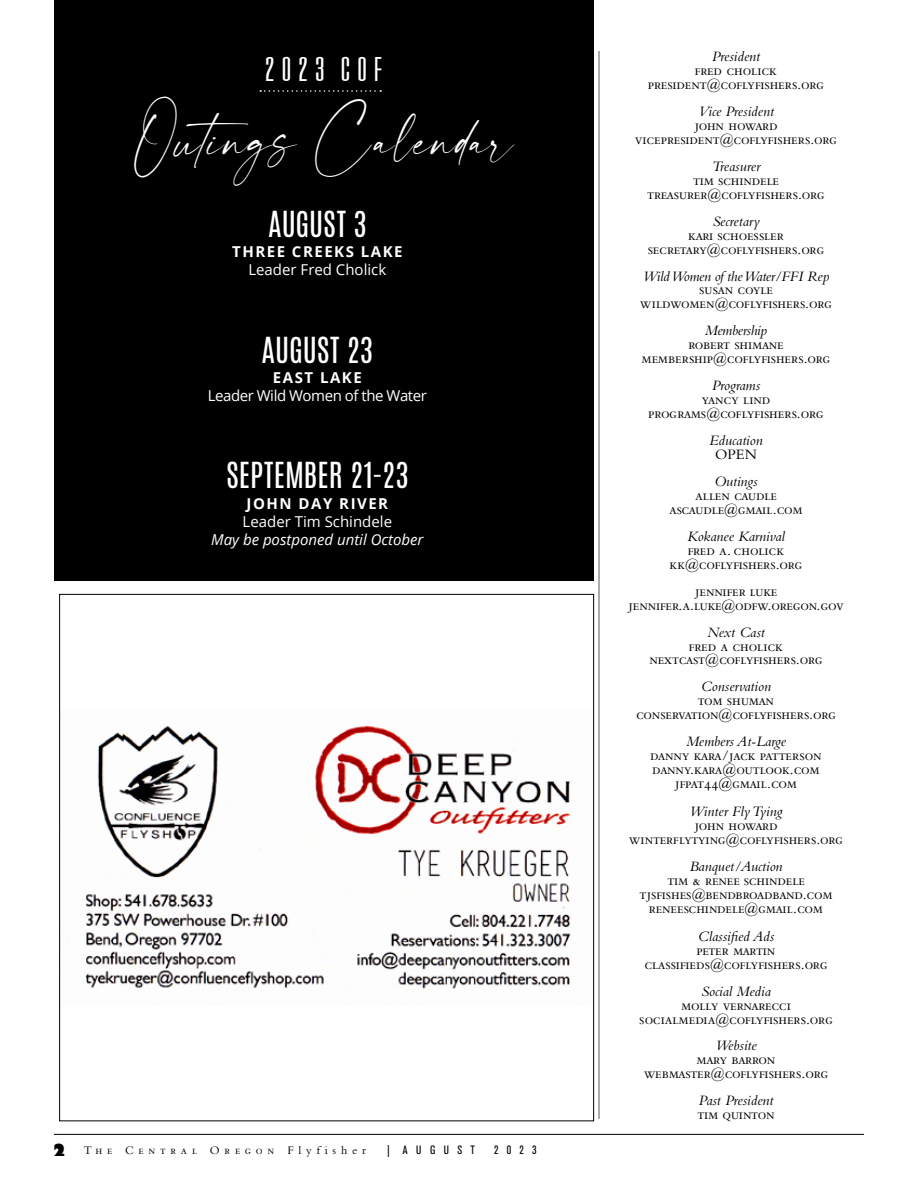
<style>
.page{position:relative;width:918px;height:1188px;background:#fff}
.page>*{position:absolute;margin:0;border:0;box-sizing:border-box;transform-origin:0 0}
.t1{font:48.3px "modernline";letter-spacing:.025em;color:#fff;scale:.87 1}
.t2{font:30px "Antonio";color:#fff}
.t3{font:30px "Gatsby";letter-spacing:-.005em;color:#fff}
.t4{font:15px/14px "Bembo Std";letter-spacing:-.02em;color:#000;text-align:center}
.t5{font:italic 15px "Bembo Std";color:#000}
.t6{font:15px/14px "Bembo Std";color:#000;text-align:center}
.t7{font:italic 15px "Bembo Std";letter-spacing:-.02em;color:#000}
.t8{font:700 15px "Open Sans";letter-spacing:.1em;color:#fff}
.t9{font:15px "Open Sans";color:#fff}
.t10{font:italic 15px "Open Sans";color:#fff}
.t11{font:15px "Open Sans";letter-spacing:-.03em;color:#fff}
.t12{font:12px "Bembo Std";letter-spacing:.4em;color:#000}
.t13{font:condensed 12px "Akzidenz Grotesk BE";letter-spacing:.69em;color:#000}
.s1{font-family:"Gill Sans Std";font-weight:800;font-size:16.5px}
</style>
<div class="page">
<hr style="left:54px;top:1134px;width:810px;height:1px;background:#000">
<div style="left:54px;top:0;width:540px;height:580px;background:#000"></div>
<img style="left:61px;top:715px;width:530px;height:290px">
<hr style="left:599px;top:51px;width:1px;height:1068px;background:#58595b">
<svg style="left:260px;top:90px;width:121px;height:2px"></svg>
<h2 class="t3" style="left:262px;top:53px;width:126px">2023 COF</h2>
<h1 class="t1" style="left:134px;top:114px;width:439px">Outings Calendar</h1>
<h2 class="t2" style="left:268px;top:202px;width:100px">AUGUST 3</h2>
<p class="t8" style="left:232px;top:241px;width:172px">THREE CREEKS LAKE</p>
<p class="t9" style="left:248px;top:260px;width:139px">Leader Fred Cholick</p>
<h2 class="t2" style="left:262px;top:328px;width:113px">AUGUST 23</h2>
<p class="t8" style="left:273px;top:367px;width:90px">EAST LAKE</p>
<p class="t11" style="left:208px;top:385px;width:221px">Leader Wild Women of the Water</p>
<h2 class="t2" style="left:226px;top:453px;width:184px">SEPTEMBER 21-23</h2>
<p class="t8" style="left:247px;top:493px;width:143px">JOHN DAY RIVER</p>
<p class="t9" style="left:243px;top:511px;width:151px">Leader Tim Schindele</p>
<p class="t10" style="left:211px;top:529px;width:214px">May be postponed until October</p>
<p class="t12" style="left:52px;top:1144px;width:315px"><span class="s1">2</span> The Central Oregon Flyfisher</p>
<p class="t13" style="left:387px;top:1143px;width:89px">| AUGUST</p>
<p class="t13" style="left:494px;top:1143px;width:44px">2023</p>
<p class="t5" style="left:712px;top:48px;width:50px">President</p>
<p class="t6" style="left:648px;top:63px;width:178px">fred cholick president@coflyfishers.org</p>
<p class="t5" style="left:698px;top:102px;width:77px">Vice President</p>
<p class="t4" style="left:635px;top:118px;width:204px">john howard vicepresident@coflyfishers.org</p>
<p class="t5" style="left:712px;top:157px;width:50px">Treasurer</p>
<p class="t4" style="left:647px;top:173px;width:179px">tim schindele treasurer@coflyfishers.org</p>
<p class="t5" style="left:712px;top:212px;width:49px">Secretary</p>
<p class="t4" style="left:648px;top:228px;width:178px">kari schoessler secretary@coflyfishers.org</p>
<p class="t7" style="left:643px;top:267px;width:188px">Wild Women of the Water/FFI Rep</p>
<p class="t4" style="left:640px;top:283px;width:194px">susan coyle wildwomen@coflyfishers.org</p>
<p class="t7" style="left:705px;top:322px;width:64px">Membership</p>
<p class="t6" style="left:642px;top:337px;width:190px">robert shimane membership@coflyfishers.org</p>
<p class="t5" style="left:712px;top:377px;width:50px">Programs</p>
<p class="t4" style="left:648px;top:392px;width:177px">yancy lind programs@coflyfishers.org</p>
<p class="t5" style="left:709px;top:432px;width:55px">Education</p>
<p class="t4" style="left:715px;top:447px;width:43px">OPEN</p>
<p class="t5" style="left:714px;top:472px;width:45px">Outings</p>
<p class="t4" style="left:669px;top:488px;width:135px">allen caudle ascaudle@gmail.com</p>
<p class="t5" style="left:687px;top:527px;width:99px">Kokanee Karnival</p>
<p class="t6" style="left:670px;top:543px;width:134px">fred a. cholick kk@coflyfishers.org</p>
<p class="t4" style="left:628px;top:584px;width:217px">jennifer luke jennifer.a.luke@odfw.oregon.gov</p>
<p class="t5" style="left:707px;top:623px;width:59px">Next Cast</p>
<p class="t6" style="left:649px;top:639px;width:175px">fred a cholick nextcast@coflyfishers.org</p>
<p class="t5" style="left:701px;top:678px;width:72px">Conservation</p>
<p class="t4" style="left:636px;top:693px;width:201px">tom shuman conservation@coflyfishers.org</p>
<p class="t5" style="left:686px;top:733px;width:101px">Members At-Large</p>
<p class="t4" style="left:650px;top:748px;width:173px">danny kara/jack patterson danny.kara@outlook.com jfpat44@gmail.com</p>
<p class="t5" style="left:690px;top:803px;width:94px">Winter Fly Tying</p>
<p class="t4" style="left:629px;top:818px;width:216px">john howard winterflytying@coflyfishers.org</p>
<p class="t5" style="left:689px;top:857px;width:95px">Banquet/Auction</p>
<p class="t4" style="left:639px;top:873px;width:195px">tim &amp; renee schindele tjsfishes@bendbroadband.com reneeschindele@gmail.com</p>
<p class="t5" style="left:698px;top:927px;width:78px">Classified Ads</p>
<p class="t4" style="left:645px;top:943px;width:185px">peter martin classifieds@coflyfishers.org</p>
<p class="t5" style="left:701px;top:982px;width:71px">Social Media</p>
<p class="t4" style="left:639px;top:998px;width:195px">molly vernarecci socialmedia@coflyfishers.org</p>
<p class="t5" style="left:715px;top:1037px;width:43px">Website</p>
<p class="t4" style="left:644px;top:1052px;width:186px">mary barron webmaster@coflyfishers.org</p>
<p class="t5" style="left:699px;top:1092px;width:76px">Past President</p>
<p class="t4" style="left:697px;top:1107px;width:79px">tim quinton</p>
</div>
